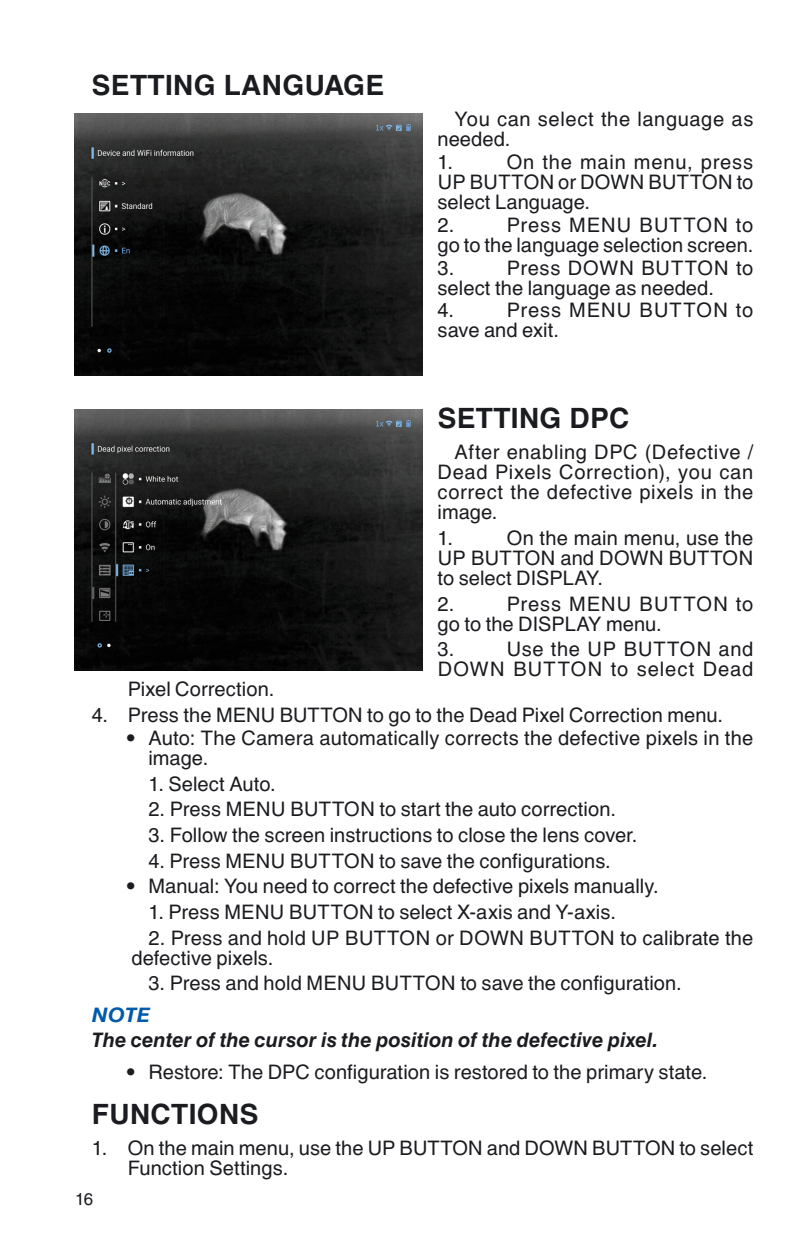
<style>
.page{position:relative;width:810px;height:1260px;background:#fff}
.page>*{position:absolute;margin:0;border:0;box-sizing:border-box;transform-origin:0 0}
.Subtitle{font:700 28px "Helvetica C";letter-spacing:.015em;color:#1b1c20}
.Text{font:20px/20px "Helvetica C";letter-spacing:.01em;color:#1b1c20}
.Text-2{font:20px/20px "Helvetica C";letter-spacing:.035em;color:#1b1c20}
.Note_text{font:italic 700 20px "Helvetica C";letter-spacing:.005em;color:#1b1c20}
.Text-3{font:20px/20px "Helvetica C";letter-spacing:.05em;color:#1b1c20;text-align:right}
.Text-4{font:20px/20px "Helvetica C";letter-spacing:.03em;color:#1b1c20}
.Note_title{font:italic 700 20px "Helvetica C";color:#005aa9;scale:1.1 1}
.t1{font:17px "Helvetica C";color:#1b1c20}
</style>
<div class="page">
<img style="left:75px;top:114px;width:348px;height:261px">
<img style="left:75px;top:410px;width:348px;height:261px">
<p class="Subtitle" style="left:92px;top:69px;width:294px">SETTING LANGUAGE</p>
<p class="Text-2" style="left:438px;top:109px;width:317px;text-indent:17px">You can select the language as needed.</p>
<p class="Text" style="left:438px;top:152px;width:13px">1.</p>
<p class="Text" style="left:438px;top:152px;width:317px;text-align:justify;text-indent:69px">On the main menu, press UP BUTTON or DOWN BUTTON to select Language.</p>
<p class="Text" style="left:438px;top:215px;width:15px">2.</p>
<p class="Text" style="left:438px;top:215px;width:317px;text-align:right">Press MENU BUTTON to<br>go to the language selection screen.</p>
<p class="Text" style="left:438px;top:258px;width:15px">3.</p>
<p class="Text" style="left:438px;top:258px;width:317px;text-indent:69px">Press DOWN BUTTON to select the language as needed.</p>
<p class="Text" style="left:438px;top:301px;width:14px">4.</p>
<p class="Text-2" style="left:438px;top:301px;width:317px;text-indent:69px">Press MENU BUTTON to save and exit.</p>
<p class="Subtitle" style="left:438px;top:402px;width:193px">SETTING DPC</p>
<p class="Text" style="left:438px;top:443px;width:317px;text-align:justify;text-indent:17px">After enabling DPC (Defective / Dead Pixels Correction), you can correct the defective pixels in the image.</p>
<p class="Text" style="left:438px;top:528px;width:13px">1.</p>
<p class="Text" style="left:438px;top:528px;width:317px;text-align:justify;text-indent:69px">On the main menu, use the UP BUTTON and DOWN BUTTON to select DISPLAY.</p>
<p class="Text" style="left:438px;top:594px;width:15px">2.</p>
<p class="Text-4" style="left:438px;top:594px;width:317px;text-indent:69px">Press MENU BUTTON to go to the DISPLAY menu.</p>
<p class="Text" style="left:438px;top:640px;width:15px">3.</p>
<p class="Text-3" style="left:438px;top:640px;width:317px">Use the UP BUTTON and<br>DOWN BUTTON to select Dead</p>
<p class="Text" style="left:128px;top:680px;width:145px">Pixel Correction.</p>
<p class="Text" style="left:92px;top:705px;width:629px">4. Press the MENU BUTTON to go to the Dead Pixel Correction menu.</p>
<p class="Text" style="left:148px;top:728px;width:607px;text-indent:-23px">• Auto: The Camera automatically corrects the defective pixels in the image.</p>
<p class="Text" style="left:148px;top:774px;width:125px">1. Select Auto.</p>
<p class="Text" style="left:148px;top:799px;width:466px">2. Press MENU BUTTON to start the auto correction.</p>
<p class="Text" style="left:148px;top:825px;width:487px">3. Follow the screen instructions to close the lens cover.</p>
<p class="Text" style="left:148px;top:851px;width:460px">4. Press MENU BUTTON to save the configurations.</p>
<p class="Text" style="left:126px;top:876px;width:531px">• Manual: You need to correct the defective pixels manually.</p>
<p class="Text" style="left:148px;top:902px;width:465px">1. Press MENU BUTTON to select X-axis and Y-axis.</p>
<p class="Text" style="left:131px;top:928px;width:623px;text-indent:17px">2. Press and hold UP BUTTON or DOWN BUTTON to calibrate the defective pixels.</p>
<p class="Text" style="left:148px;top:973px;width:531px">3. Press and hold MENU BUTTON to save the configuration.</p>
<p class="Note_title" style="left:92px;top:1003px;width:55px">NOTE</p>
<p class="Note_text" style="left:92px;top:1029px;width:568px">The center of the cursor is the position of the defective pixel.</p>
<p class="Text" style="left:126px;top:1062px;width:580px">• Restore: The DPC configuration is restored to the primary state.</p>
<p class="Subtitle" style="left:92px;top:1098px;width:168px">FUNCTIONS</p>
<p class="Text" style="left:128px;top:1138px;width:627px;text-indent:-36px">1. On the main menu, use the UP BUTTON and DOWN BUTTON to select<br>Function Settings.</p>
<p class="t1" style="left:75px;top:1190px;width:20px">16</p>
</div>
